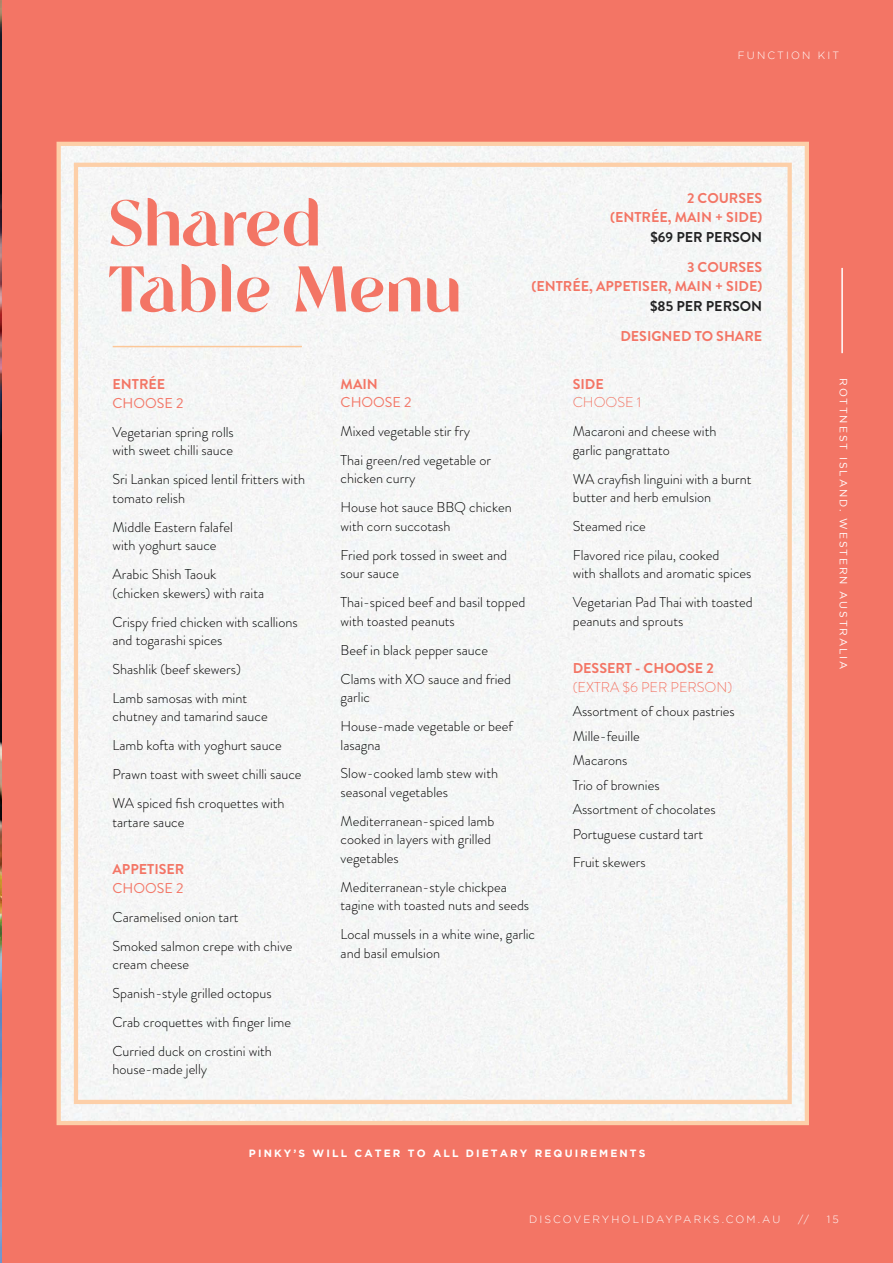
<style>
.page{position:relative;width:893px;height:1263px;background:#fff}
.page>*{position:absolute;margin:0;border:0;box-sizing:border-box;transform-origin:0 0}
.t1{font:64.5px/66px "Tangerine";color:#f37565}
.t2{font:300 14.25px/29px "Brandon Grotesque";color:#000}
.t3{font:700 14.25px/19.5px "Brandon Grotesque";color:#f37565;text-align:right}
.t4{font:300 14.25px "Brandon Grotesque";color:#f37565}
.t5{font:700 14.25px "Brandon Grotesque";color:#222223}
.t6{font:14.25px "Brandon Grotesque";color:#f37565}
.t7{font:300 10.5px "Gotham";letter-spacing:.2em;color:#fff}
.t8{font:700 10.5px "Gotham";letter-spacing:.2em;color:#fff}
.t9{font:10.5px "Gotham";letter-spacing:.18em;color:#fff}
</style>
<div class="page">
<div style="left:2px;top:0;width:891px;height:1263px;background:#f37565"></div>
<div style="left:62px;top:147px;width:742px;height:973px;background:#f5f6f6"></div>
<div style="left:57px;top:142px;width:752px;height:983px;border:4px solid #fdcfa8"></div>
<div style="left:74px;top:163px;width:718px;height:941px;border:4px solid #fdcfa8"></div>
<img style="left:0;top:0;width:1px;height:1263px">
<hr style="left:113px;top:346px;width:189px;height:1px;background:#fcc798">
<hr style="left:841px;top:268px;width:2px;height:85px;background:#fff">
<h1 class="t1" style="left:108px;top:196px;width:355px">Shared<br>Table Menu</h1>
<p class="t7" style="left:738px;top:49px;width:103px">FUNCTION KIT</p>
<p class="t3" style="left:610px;top:188px;width:154px">2 COURSES<br>(ENTRÉE, MAIN + SIDE)</p>
<p class="t5" style="left:650px;top:227px;width:113px">$69 PER PERSON</p>
<p class="t3" style="left:531px;top:257px;width:232px">3 COURSES<br>(ENTRÉE, APPETISER, MAIN + SIDE)</p>
<p class="t5" style="left:650px;top:296px;width:114px">$85 PER PERSON</p>
<p class="t3" style="left:620px;top:326px;width:143px">DESIGNED TO SHARE</p>
<p class="t3" style="left:112px;top:374px;width:54px">ENTRÉE</p>
<p class="t6" style="left:112px;top:393px;width:72px">CHOOSE 2</p>
<p class="t2" style="left:112px;top:423px;width:123px;line-height:18.5px">Vegetarian spring rolls with sweet chilli sauce</p>
<p class="t2" style="left:112px;top:470px;width:194px;line-height:18.5px">Sri Lankan spiced lentil fritters with tomato relish</p>
<p class="t2" style="left:112px;top:518px;width:122px;line-height:18.5px">Middle Eastern falafel with yoghurt sauce</p>
<p class="t2" style="left:112px;top:565px;width:153px;line-height:18.5px">Arabic Shish Taouk (chicken skewers) with raita</p>
<p class="t2" style="left:112px;top:612px;width:187px;line-height:18.5px">Crispy fried chicken with scallions and togarashi spices</p>
<p class="t2" style="left:112px;top:655px;width:136px">Shashlik (beef skewers)<br>Lamb samosas with mint</p>
<p class="t2" style="left:112px;top:702px;width:191px">chutney and tamarind sauce<br>Lamb kofta with yoghurt sauce<br>Prawn toast with sweet chilli sauce<br>WA spiced fish croquettes with</p>
<p class="t2" style="left:112px;top:807px;width:73px">tartare sauce</p>
<p class="t3" style="left:112px;top:860px;width:73px">APPETISER</p>
<p class="t6" style="left:112px;top:878px;width:72px">CHOOSE 2</p>
<p class="t2" style="left:112px;top:902px;width:181px">Caramelised onion tart<br>Smoked salmon crepe with chive</p>
<p class="t2" style="left:112px;top:950px;width:180px">cream cheese<br>Spanish-style grilled octopus<br>Crab croquettes with finger lime<br>Curried duck on crostini with</p>
<p class="t2" style="left:112px;top:1055px;width:96px">house-made jelly</p>
<p class="t3" style="left:341px;top:374px;width:39px">MAIN</p>
<p class="t6" style="left:341px;top:392px;width:72px">CHOOSE 2</p>
<p class="t2" style="left:341px;top:417px;width:152px">Mixed vegetable stir fry<br>Thai green/red vegetable or</p>
<p class="t2" style="left:341px;top:464px;width:173px">chicken curry<br>House hot sauce BBQ chicken</p>
<p class="t2" style="left:341px;top:511px;width:168px">with corn succotash<br>Fried pork tossed in sweet and</p>
<p class="t2" style="left:341px;top:559px;width:186px">sour sauce<br>Thai-spiced beef and basil topped</p>
<p class="t2" style="left:341px;top:606px;width:172px">with toasted peanuts<br>Beef in black pepper sauce<br>Clams with XO sauce and fried</p>
<p class="t2" style="left:341px;top:683px;width:174px">garlic<br>House-made vegetable or beef</p>
<p class="t2" style="left:341px;top:730px;width:159px">lasagna<br>Slow-cooked lamb stew with</p>
<p class="t2" style="left:341px;top:777px;width:155px">seasonal vegetables<br>Mediterranean-spiced lamb</p>
<p class="t2" style="left:341px;top:830px;width:152px;line-height:18.5px">cooked in layers with grilled vegetables</p>
<p class="t2" style="left:341px;top:878px;width:190px;line-height:18.5px">Mediterranean-style chickpea tagine with toasted nuts and seeds</p>
<p class="t2" style="left:341px;top:925px;width:196px;line-height:18.5px">Local mussels in a white wine, garlic and basil emulsion</p>
<p class="t3" style="left:573px;top:374px;width:33px">SIDE</p>
<p class="t4" style="left:573px;top:393px;width:70px">CHOOSE 1</p>
<p class="t2" style="left:573px;top:422px;width:145px;line-height:18.5px">Macaroni and cheese with garlic pangrattato</p>
<p class="t2" style="left:573px;top:469px;width:180px;line-height:18.5px">WA crayfish linguini with a burnt butter and herb emulsion</p>
<p class="t2" style="left:573px;top:512px;width:148px">Steamed rice<br>Flavored rice pilau, cooked</p>
<p class="t2" style="left:573px;top:559px;width:181px">with shallots and aromatic spices<br>Vegetarian Pad Thai with toasted</p>
<p class="t2" style="left:573px;top:606px;width:112px">peanuts and sprouts</p>
<p class="t3" style="left:573px;top:659px;width:143px">DESSERT - CHOOSE 2</p>
<p class="t4" style="left:573px;top:677px;width:161px">(EXTRA $6 PER PERSON)</p>
<p class="t2" style="left:573px;top:699px;width:164px;line-height:24.6px">Assortment of choux pastries<br>Mille-feuille<br>Macarons<br>Trio of brownies<br>Assortment of chocolates<br>Portuguese custard tart</p>
<p class="t2" style="left:573px;top:848px;width:74px">Fruit skewers</p>
<p class="t8" style="left:249px;top:1147px;width:398px">PINKY’S WILL CATER TO ALL DIETARY REQUIREMENTS</p>
<p class="t9" style="left:849px;top:378px;width:293px;rotate:90deg">ROTTNEST ISLAND. WESTERN AUSTRALIA</p>
<p class="t7" style="left:529px;top:1214px;width:253px">DISCOVERYHOLIDAYPARKS.COM.AU</p>
<p class="t7" style="left:798px;top:1214px;width:12px">//</p>
<p class="t7" style="left:827px;top:1214px;width:13px">15</p>
</div>
